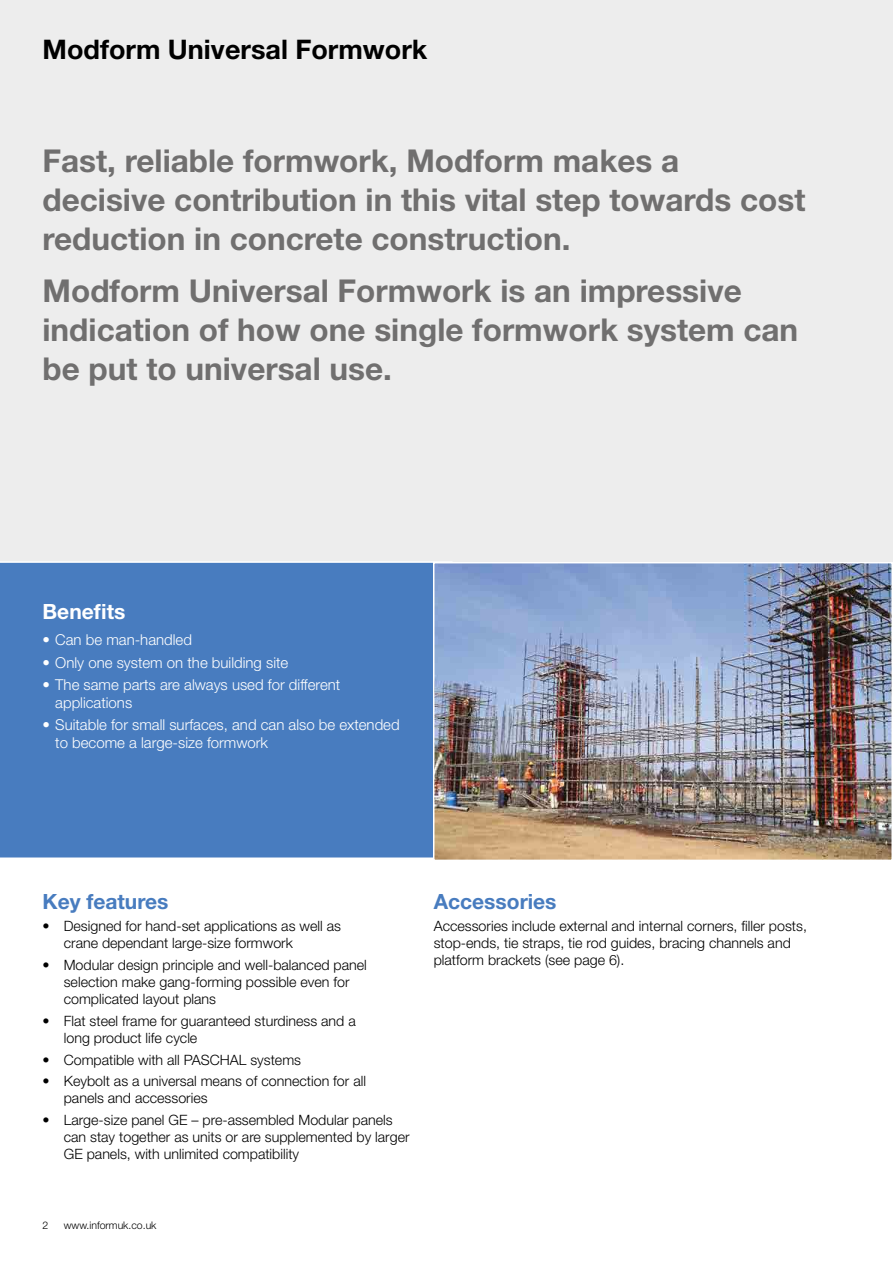
<style>
.page{position:relative;width:893px;height:1263px;background:#fff}
.page>*{position:absolute;margin:0;border:0;box-sizing:border-box;transform-origin:0 0}
.t1{font:700 31.5px/39px "Helvetica Neue";color:#706f6f}
.t2{font:700 27px "Helvetica Neue";color:#000}
.t3{font:700 21px "Helvetica Neue";color:#487cbf}
.t4{font:700 21px "Helvetica Neue";color:#fff}
.t5{font:300 15px/18px "Helvetica Neue";color:#fff}
.t6{font:300 14.25px/17.2px "Helvetica Neue";color:#000}
.t7{font:300 10.5px "Helvetica Neue";color:#000}
</style>
<div class="page">
<div style="left:0;top:0;width:893px;height:561px;background:#ededed"></div>
<div style="left:0;top:562px;width:433px;height:296px;background:#487cbf"></div>
<img style="left:436px;top:565px;width:454px;height:293px">
<div style="left:433px;top:562px;width:460px;height:299px;border:2px solid #fff"></div>
<h2 class="t2" style="left:43px;top:32px;width:386px">Modform Universal Formwork</h2>
<h1 class="t1" style="left:43px;top:141px;width:764px">Fast, reliable formwork, Modform makes a decisive contribution in this vital step towards cost reduction in concrete construction.</h1>
<h1 class="t1" style="left:43px;top:271px;width:757px">Modform Universal Formwork is an impressive indication of how one single formwork system can be put to universal use.</h1>
<h3 class="t4" style="left:43px;top:598px;width:84px">Benefits</h3>
<p class="t5" style="left:43px;top:631px;width:151px">• Can be man-handled</p>
<p class="t5" style="left:43px;top:653px;width:247px">• Only one system on the building site</p>
<p class="t5" style="left:55px;top:675px;width:287px;text-indent:-13px">• The same parts are always used for different applications</p>
<p class="t5" style="left:55px;top:715px;width:346px;text-indent:-13px">• Suitable for small surfaces, and can also be extended to become a large-size formwork</p>
<h3 class="t3" style="left:43px;top:889px;width:128px">Key features</h3>
<p class="t6" style="left:64px;top:917px;width:279px;text-indent:-21px">• Designed for hand-set applications as well as crane dependant large-size formwork</p>
<p class="t6" style="left:64px;top:956px;width:305px;text-indent:-21px">• Modular design principle and well-balanced panel selection make gang-forming possible even for complicated layout plans</p>
<p class="t6" style="left:64px;top:1012px;width:293px;text-indent:-21px">• Flat steel frame for guaranteed sturdiness and a long product life cycle</p>
<p class="t6" style="left:43px;top:1050px;width:260px">• Compatible with all PASCHAL systems</p>
<p class="t6" style="left:64px;top:1072px;width:304px;text-indent:-21px">• Keybolt as a universal means of connection for all panels and accessories</p>
<p class="t6" style="left:64px;top:1111px;width:347px;text-indent:-21px">• Large-size panel GE – pre-assembled Modular panels can stay together as units or are supplemented by larger<br>GE panels, with unlimited compatibility</p>
<p class="t7" style="left:43px;top:1218px;width:7px">2</p>
<p class="t7" style="left:64px;top:1218px;width:94px">www.informuk.co.uk</p>
<h3 class="t3" style="left:434px;top:889px;width:124px">Accessories</h3>
<p class="t6" style="left:434px;top:917px;width:375px">Accessories include external and internal corners, filler posts, stop-ends, tie straps, tie rod guides, bracing channels and platform brackets (see page 6).</p>
</div>
